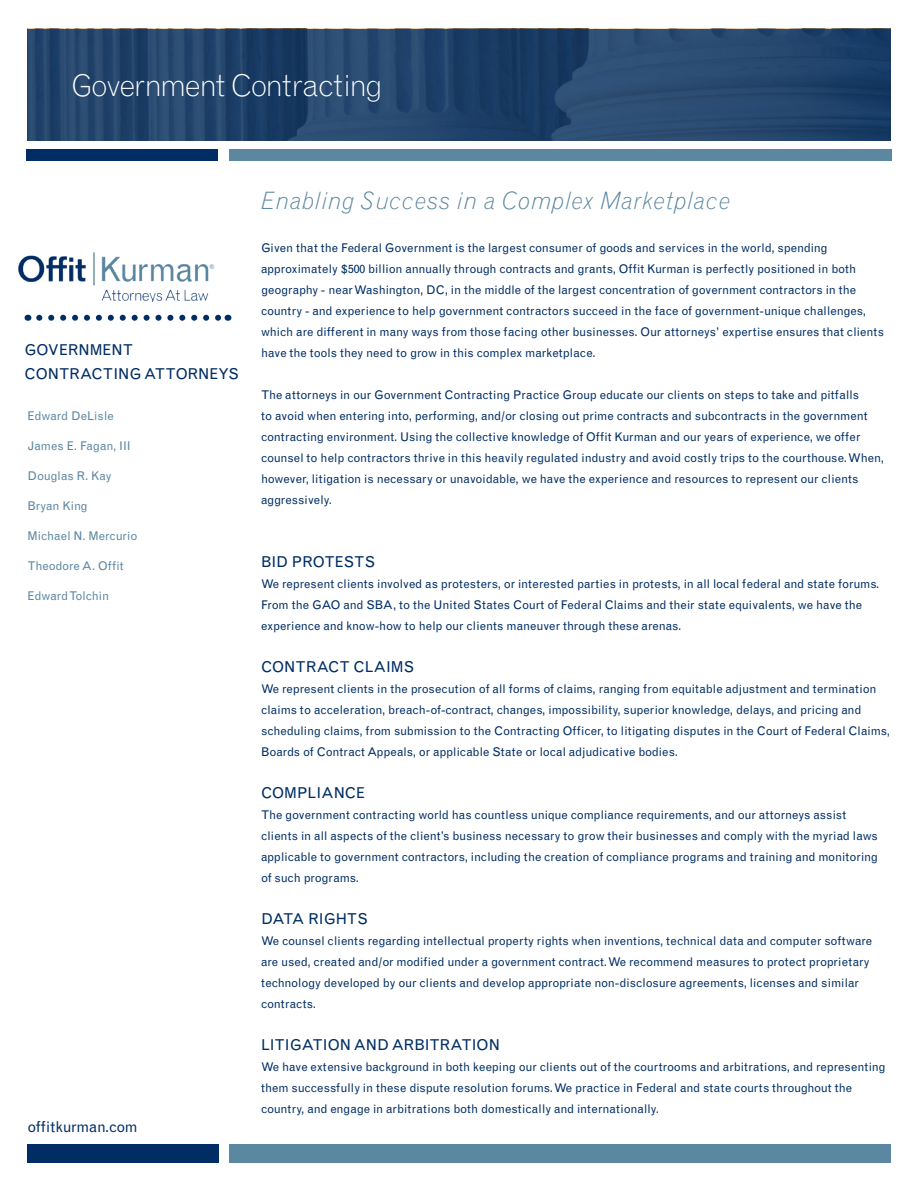
<style>
.page{position:relative;width:918px;height:1188px;background:#fff}
.page>*{position:absolute;margin:0;border:0;box-sizing:border-box;transform-origin:0 0}
.t1{font:300 30px "Grotesque";letter-spacing:-.04em;color:#fff}
.t2{font:italic 300 24px "Grotesque";letter-spacing:.01em;color:#5c87a1}
.Body_Text_Subheading{font:15px/24px "Grotesque";color:#002e64}
.t3{font:12px/21px "Grotesque";letter-spacing:-.005em;color:#002e64}
.t4{font:12px "Grotesque";color:#5c87a1}
</style>
<div class="page">
<img style="left:18px;top:252px;width:197px;height:49px">
<div style="left:26px;top:149px;width:192px;height:12px;background:#002e64"></div>
<div style="left:229px;top:149px;width:663px;height:12px;background:#5c87a1"></div>
<div style="left:27px;top:1145px;width:191px;height:18px;background:#002e64"></div>
<div style="left:229px;top:1145px;width:662px;height:18px;background:#5c87a1"></div>
<svg style="left:39px;top:315px;width:183px;height:6px"></svg>
<svg style="left:27px;top:29px;width:864px;height:112px;background:#23446b"></svg>
<p class="t1" style="left:72px;top:67px;width:313px">Government Contracting</p>
<p class="Body_Text_Subheading" style="left:24px;top:338px;width:216px">GOVERNMENT<br>CONTRACTING ATTORNEYS</p>
<p class="t4" style="left:27px;top:409px;width:88px">Edward DeLisle</p>
<p class="t4" style="left:27px;top:439px;width:105px">James E. Fagan, III</p>
<p class="t4" style="left:27px;top:469px;width:86px">Douglas R. Kay</p>
<p class="t4" style="left:27px;top:499px;width:62px">Bryan King</p>
<p class="t4" style="left:27px;top:529px;width:112px">Michael N. Mercurio</p>
<p class="t4" style="left:27px;top:559px;width:98px">Theodore A. Offit</p>
<p class="t4" style="left:27px;top:589px;width:83px">Edward Tolchin</p>
<p class="Body_Text_Subheading" style="left:27px;top:1115px;width:112px">offitkurman.com</p>
<p class="t2" style="left:261px;top:186px;width:471px">Enabling Success in a Complex Marketplace</p>
<p class="t3" style="left:261px;top:237px;width:625px">Given that the Federal Government is the largest consumer of goods and services in the world, spending approximately $500 billion annually through contracts and grants, Offit Kurman is perfectly positioned in both geography - near Washington, DC, in the middle of the largest concentration of government contractors in the country - and experience to help government contractors succeed in the face of government-unique challenges, which are different in many ways from those facing other businesses. Our attorneys’ expertise ensures that clients have the tools they need to grow in this complex marketplace.</p>
<p class="t3" style="left:261px;top:384px;width:625px">The attorneys in our Government Contracting Practice Group educate our clients on steps to take and pitfalls<br>to avoid when entering into, performing, and/or closing out prime contracts and subcontracts in the government contracting environment. Using the collective knowledge of Offit Kurman and our years of experience, we offer counsel to help contractors thrive in this heavily regulated industry and avoid costly trips to the courthouse. When, however, litigation is necessary or unavoidable, we have the experience and resources to represent our clients aggressively.</p>
<p class="Body_Text_Subheading" style="left:261px;top:550px;width:116px">BID PROTESTS</p>
<p class="t3" style="left:261px;top:573px;width:620px">We represent clients involved as protesters, or interested parties in protests, in all local federal and state forums.<br>From the GAO and SBA, to the United States Court of Federal Claims and their state equivalents, we have the experience and know-how to help our clients maneuver through these arenas.</p>
<p class="Body_Text_Subheading" style="left:261px;top:655px;width:155px">CONTRACT CLAIMS</p>
<p class="t3" style="left:261px;top:678px;width:631px">We represent clients in the prosecution of all forms of claims, ranging from equitable adjustment and termination claims to acceleration, breach-of-contract, changes, impossibility, superior knowledge, delays, and pricing and scheduling claims, from submission to the Contracting Officer, to litigating disputes in the Court of Federal Claims, Boards of Contract Appeals, or applicable State or local adjudicative bodies.</p>
<p class="Body_Text_Subheading" style="left:261px;top:781px;width:106px">COMPLIANCE</p>
<p class="t3" style="left:261px;top:804px;width:619px">The government contracting world has countless unique compliance requirements, and our attorneys assist clients in all aspects of the client’s business necessary to grow their businesses and comply with the myriad laws applicable to government contractors, including the creation of compliance programs and training and monitoring of such programs.</p>
<p class="Body_Text_Subheading" style="left:261px;top:907px;width:108px">DATA RIGHTS</p>
<p class="t3" style="left:261px;top:930px;width:613px">We counsel clients regarding intellectual property rights when inventions, technical data and computer software are used, created and/or modified under a government contract. We recommend measures to protect proprietary technology developed by our clients and develop appropriate non-disclosure agreements, licenses and similar contracts.</p>
<p class="Body_Text_Subheading" style="left:261px;top:1033px;width:240px">LITIGATION AND ARBITRATION</p>
<p class="t3" style="left:261px;top:1056px;width:626px">We have extensive background in both keeping our clients out of the courtrooms and arbitrations, and representing them successfully in these dispute resolution forums. We practice in Federal and state courts throughout the country, and engage in arbitrations both domestically and internationally.</p>
</div>
